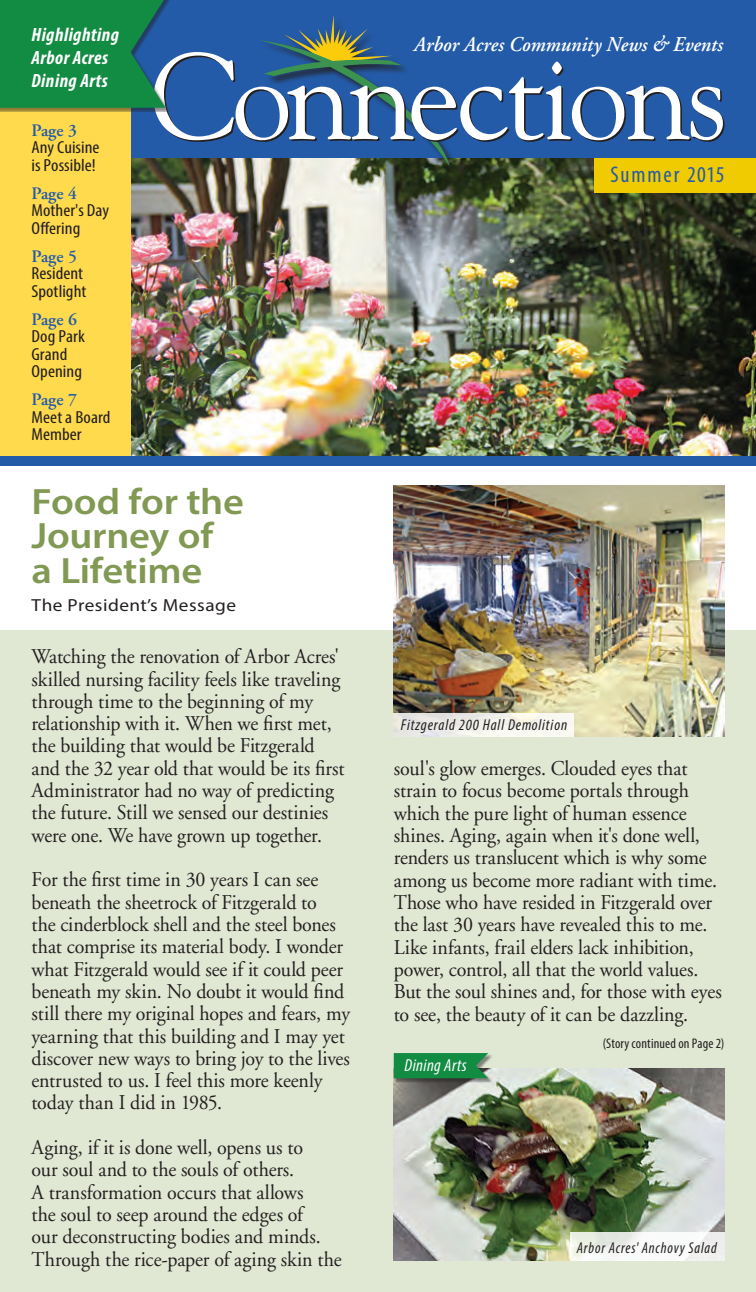
<style>
.page{position:relative;width:756px;height:1292px;background:#fff}
.page>*{position:absolute;margin:0;border:0;box-sizing:border-box;transform-origin:0 0}
.t1{font:600 36.75px/34.1px "Myriad Pro";letter-spacing:-.01em;color:#819953;scale:1.1 1}
.t2{font:condensed 22.75px "Myriad Pro";letter-spacing:.085em;color:#245ba8}
.t3{font:21px/22.2px "Adobe Garamond";letter-spacing:-.005em;color:#231f20;scale:.95 1}
.t4{font:italic 600 21px "Adobe Garamond";color:#fff;scale:.95 1}
.t5{font:italic 700 condensed 19.25px/22.8px "Myriad Pro";letter-spacing:.025em;color:#fff}
.t6{font:condensed 17.5px/17.5px "Myriad Pro";letter-spacing:.005em;color:#231f20;scale:1.1 1}
.t7{font:600 17.5px "Adobe Garamond";letter-spacing:-.015em;color:#245ba8}
.t8{font:17.5px "Myriad Pro";letter-spacing:.025em;color:#231f20;scale:1.1 1}
.t9{font:italic condensed 17.5px "Myriad Pro";letter-spacing:.025em;color:#fff}
.t10{font:italic condensed 15.75px "Myriad Pro";letter-spacing:.055em;color:#231f20}
.t11{font:italic condensed 15.75px "Myriad Pro";letter-spacing:.055em;color:#231f20;scale:.95 1}
.t12{font:condensed 14px "Myriad Pro";letter-spacing:.01em;color:#231f20}
</style>
<div class="page">
<img style="left:130px;top:166px;width:626px;height:290px">
<div style="left:0;top:631px;width:756px;height:661px;background:#e0e7d3"></div>
<div style="left:0;top:0;width:756px;height:158px;background:#245ba8"></div>
<div style="left:260px;top:16px;width:200px;height:160px;background:#231f20;opacity:.85"></div>
<div style="left:0;top:0;width:130px;height:461px;background:#ffda4d"></div>
<div style="left:595px;top:158px;width:161px;height:34px;background:#f0cb02"></div>
<img style="left:394px;top:485px;width:330px;height:251px">
<div style="left:394px;top:713px;width:180px;height:23px;background:linear-gradient(to right,#e4e3e2,#fcfbf3)"></div>
<img style="left:394px;top:1068px;width:330px;height:192px">
<div style="left:394px;top:1053px;width:99px;height:29px;background:#231f20;opacity:.5"></div>
<svg style="left:394px;top:1053px;width:94px;height:25px;background:#1a8c48"></svg>
<svg style="left:570px;top:1232px;width:154px;height:28px;fill:#f6f8f5"></svg>
<div style="left:0;top:456px;width:756px;height:9px;background:#245ba8"></div>
<svg style="left:0;top:0;width:725px;height:166px"></svg>
<p class="t5" style="left:32px;top:23px;width:89px">Highlighting<br>Arbor Acres<br>Dining Arts</p>
<p class="t7" style="left:32px;top:120px;width:47px">Page 3</p>
<p class="t6" style="left:32px;top:138px;width:63px">Any Cuisine is Possible!</p>
<p class="t7" style="left:32px;top:183px;width:47px">Page 4</p>
<p class="t6" style="left:32px;top:201px;width:72px">Mother's Day<br>Offering</p>
<p class="t7" style="left:32px;top:246px;width:47px">Page 5</p>
<p class="t6" style="left:32px;top:264px;width:51px">Resident<br>Spotlight</p>
<p class="t7" style="left:32px;top:309px;width:47px">Page 6</p>
<p class="t6" style="left:32px;top:327px;width:50px">Dog Park<br>Grand<br>Opening</p>
<p class="t7" style="left:32px;top:390px;width:47px">Page 7</p>
<p class="t6" style="left:32px;top:408px;width:73px">Meet a Board<br>Member</p>
<h1 class="t1" style="left:32px;top:484px;width:195px">Food for the<br>Journey of<br>a Lifetime</h1>
<p class="t8" style="left:32px;top:594px;width:187px">The President’s Message</p>
<p class="t3" style="left:32px;top:646px;width:331px">Watching the renovation of Arbor Acres' skilled nursing facility feels like traveling through time to the beginning of my relationship with it. When we first met, the building that would be Fitzgerald and the 32 year old that would be its first Administrator had no way of predicting the future. Still we sensed our destinies were one. We have grown up together.</p>
<p class="t3" style="left:32px;top:869px;width:337px">For the first time in 30 years I can see beneath the sheetrock of Fitzgerald to<br>the cinderblock shell and the steel bones that comprise its material body. I wonder what Fitzgerald would see if it could peer beneath my skin. No doubt it would find still there my original hopes and fears, my yearning that this building and I may yet discover new ways to bring joy to the lives entrusted to us. I feel this more keenly today than I did in 1985.</p>
<p class="t3" style="left:32px;top:1136px;width:328px">Aging, if it is done well, opens us to<br>our soul and to the souls of others.<br>A transformation occurs that allows<br>the soul to seep around the edges of<br>our deconstructing bodies and minds.<br>Through the rice-paper of aging skin the</p>
<p class="t4" style="left:413px;top:33px;width:327px">Arbor Acres Community News &amp; Events</p>
<p class="t2" style="left:610px;top:161px;width:116px">Summer 2015</p>
<p class="t10" style="left:401px;top:715px;width:168px">Fitzgerald 200 Hall Demolition</p>
<p class="t3" style="left:394px;top:757px;width:347px">soul's glow emerges. Clouded eyes that strain to focus become portals through which the pure light of human essence shines. Aging, again when it's done well, renders us translucent which is why some among us become more radiant with time.<br>Those who have resided in Fitzgerald over the last 30 years have revealed this to me.<br>Like infants, frail elders lack inhibition, power, control, all that the world values.<br>But the soul shines and, for those with eyes to see, the beauty of it can be dazzling.</p>
<p class="t9" style="left:405px;top:1054px;width:64px">Dining Arts</p>
<p class="t12" style="left:603px;top:1034px;width:123px">(Story continued on Page 2)</p>
<p class="t11" style="left:577px;top:1238px;width:149px">Arbor Acres' Anchovy Salad</p>
</div>
